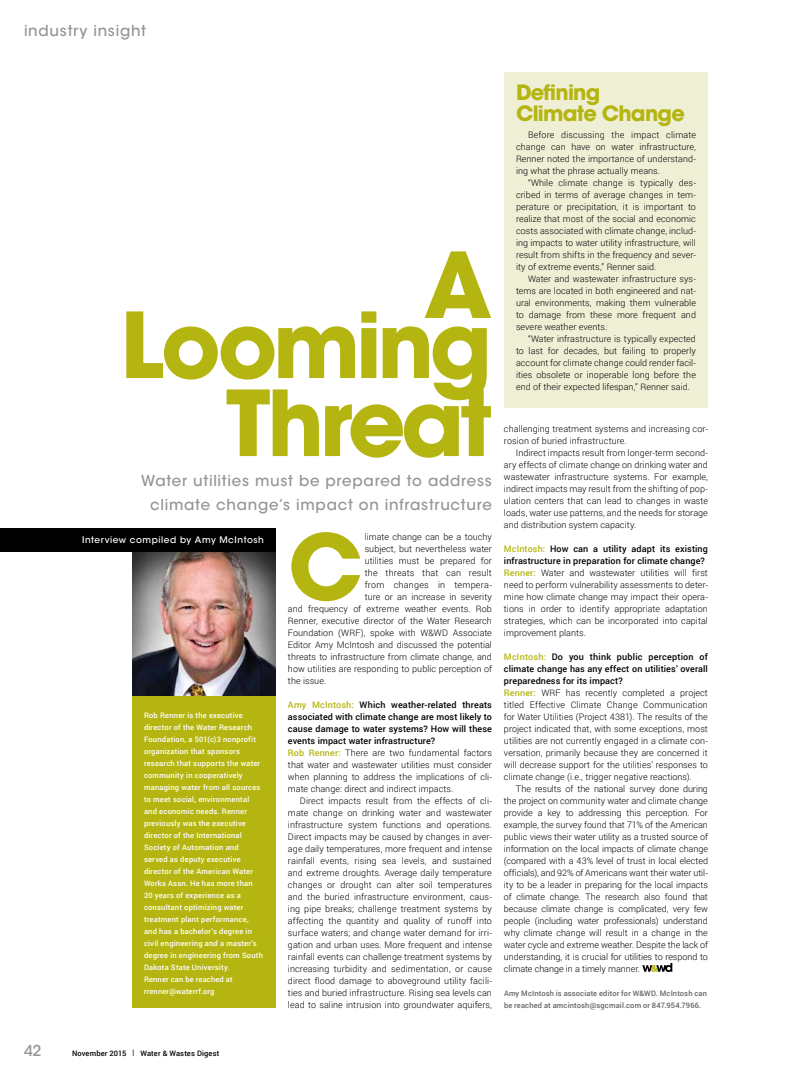
<style>
.page{position:relative;width:792px;height:1080px;background:#fff}
.page>*{position:absolute;margin:0;border:0;box-sizing:border-box;transform-origin:0 0}
.t1{font:700 90.1px "ITC Avant Garde Std";color:#b5b512}
.t2{font:700 90px/78px "ITC Avant Garde Std";letter-spacing:-.05em;color:#b5b512;text-align:right}
.t3{font:700 21px/21px "ITC Avant Garde Std";letter-spacing:-.035em;color:#b5b512}
.t4{font:500 15px/24px "ITC Avant Garde Std";letter-spacing:.05em;color:#939598;text-align:center}
.t5{font:300 9px/12px "Roboto";letter-spacing:.005em;color:#000;text-align:justify}
.t6{font:500 9px "ITC Avant Garde Std";letter-spacing:.06em;color:#fff}
.t7{font:300 9px "Roboto";letter-spacing:.025em;color:#000}
.t8{font:500 7.5px/12px "Roboto";letter-spacing:.03em;color:#fff}
.t9{font:500 7.5px/12px "Roboto";letter-spacing:.02em;color:#636466}
.t10{font:500 7.5px "Roboto";letter-spacing:.02em;color:#000}
.s1{font-weight:500;color:#b5b512}
.s2{font-weight:500}
</style>
<div class="page">
<div style="left:0;top:528px;width:276px;height:24px;background:#000"></div>
<div style="left:132px;top:696px;width:144px;height:312px;background:#b5b512"></div>
<svg style="left:642px;top:963px;width:30px;height:9px"></svg>
<div style="left:504px;top:72px;width:204px;height:336px;background:#efefd6"></div>
<img style="left:132px;top:552px;width:144px;height:144px">
<h3 class="t4" style="left:24px;top:19px;width:124px">industry insight</h3>
<h2 class="t2" style="left:424px;top:245px;width:70px">A</h2>
<h2 class="t2" style="left:120px;top:305px;width:374px">Looming<br>Threat</h2>
<h3 class="t4" style="left:141px;top:468px;width:352px">Water utilities must be prepared to address climate change’s impact on infrastructure</h3>
<p class="t6" style="left:82px;top:534px;width:183px">Interview compiled by Amy McIntosh</p>
<p class="t8" style="left:144px;top:709px;width:120px">Rob Renner is the executive director of the Water Research<br>Foundation, a 501(c)3 nonprofit organization that sponsors research that supports the water community in cooperatively managing water from all sources to meet social, environmental and economic needs. Renner previously was the executive director of the International<br>Society of Automation and served as deputy executive director of the American Water<br>Works Assn. He has more than<br>20 years of experience as a consultant optimizing water treatment plant performance, and has a bachelor’s degree in civil engineering and a master’s degree in engineering from South<br>Dakota State University.<br>Renner can be reached at rrenner@waterrf.org</p>
<h1 class="t1" style="left:288px;top:508px;width:76px">C</h1>
<p class="t5" style="left:365px;top:531px;width:129px">limate change can be a touchy</p>
<p class="t5" style="left:365px;top:543px;width:129px">subject, but nevertheless water</p>
<p class="t5" style="left:365px;top:554px;width:129px">utilities must be prepared for</p>
<p class="t5" style="left:365px;top:566px;width:129px">the threats that can result</p>
<p class="t7" style="left:365px;top:579px;width:129px">from changes in tempera-</p>
<p class="t5" style="left:365px;top:590px;width:129px">ture or an increase in severity</p>
<p class="t5" style="left:288px;top:602px;width:205px">and frequency of extreme weather events. Rob</p>
<p class="t5" style="left:288px;top:614px;width:205px">Renner, executive director of the Water Research</p>
<p class="t5" style="left:288px;top:626px;width:205px">Foundation (WRF), spoke with W&amp;WD Associate</p>
<p class="t5" style="left:288px;top:638px;width:205px">Editor Amy McIntosh and discussed the potential</p>
<p class="t5" style="left:288px;top:650px;width:205px">threats to infrastructure from climate change, and</p>
<p class="t5" style="left:288px;top:662px;width:205px">how utilities are responding to public perception of</p>
<p class="t5" style="left:288px;top:674px;width:40px">the issue.</p>
<p class="t5" style="left:288px;top:698px;width:206px;text-align:left"><span class="s1">Amy McIntosh:</span> <span class="s2">Which weather-related threats associated with climate change are most likely to cause damage to water systems? How will these events impact water infrastructure?<br></span><span class="s1">Rob Renner:</span> There are two fundamental factors that water and wastewater utilities must consider when planning to address the implications of cli&shy;mate change: direct and indirect impacts.</p>
<p class="t5" style="left:288px;top:794px;width:206px;text-indent:12px">Direct impacts result from the effects of cli&shy;mate change on drinking water and wastewater infrastructure system functions and operations.<br>Direct impacts may be caused by changes in aver&shy;age daily temperatures, more frequent and intense rainfall events, rising sea levels, and sustained and extreme droughts. Average daily temperature changes or drought can alter soil temperatures and the buried infrastructure environment, caus&shy;ing pipe breaks; challenge treatment systems by affecting the quantity and quality of runoff into surface waters; and change water demand for irri&shy;gation and urban uses. More frequent and intense rainfall events can challenge treatment systems by increasing turbidity and sedimentation, or cause direct flood damage to aboveground utility facili&shy;ties and buried infrastructure. Rising sea levels can lead to saline intrusion into groundwater aquifers,</p>
<h3 class="t3" style="left:516px;top:81px;width:170px">Defining<br>Climate Change</h3>
<p class="t5" style="left:516px;top:129px;width:181px;text-indent:12px">Before discussing the impact climate change can have on water infrastructure, Renner noted the importance of understand&shy;ing what the phrase actually means.</p>
<p class="t5" style="left:516px;top:177px;width:181px;text-indent:12px">“While climate change is typically des&shy;cribed in terms of average changes in tem&shy;perature or precipitation, it is important to realize that most of the social and economic costs associated with climate change, includ&shy;ing impacts to water utility infrastructure, will result from shifts in the frequency and sever&shy;ity of extreme events,” Renner said.</p>
<p class="t5" style="left:516px;top:273px;width:182px;text-indent:12px">Water and wastewater infrastructure sys&shy;tems are located in both engineered and nat&shy;ural environments, making them vulnerable to damage from these more frequent and severe weather events.</p>
<p class="t5" style="left:516px;top:333px;width:181px;text-indent:12px">“Water infrastructure is typically expected to last for decades, but failing to properly account for climate change could render facil&shy;ities obsolete or inoperable long before the end of their expected lifespan,” Renner said.</p>
<p class="t5" style="left:504px;top:422px;width:206px">challenging treatment systems and increasing cor&shy;rosion of buried infrastructure.</p>
<p class="t5" style="left:504px;top:446px;width:206px;text-indent:12px">Indirect impacts result from longer-term second&shy;ary effects of climate change on drinking water and wastewater infrastructure systems. For example, indirect impacts may result from the shifting of pop&shy;ulation centers that can lead to changes in waste loads, water use patterns, and the needs for storage and distribution system capacity.</p>
<p class="t5" style="left:504px;top:542px;width:206px;text-align:left"><span class="s1">McIntosh:</span> <span class="s2">How can a utility adapt its existing infrastructure in preparation for climate change?<br></span><span class="s1">Renner:</span> Water and wastewater utilities will first need to perform vulnerability assessments to deter&shy;mine how climate change may impact their opera&shy;tions in order to identify appropriate adaptation strategies, which can be incorporated into capital improvement plants.</p>
<p class="t5" style="left:504px;top:650px;width:206px;text-align:left"><span class="s1">McIntosh:</span> <span class="s2">Do you think public perception of climate change has any effect on utilities’ overall preparedness for its impact?<br></span><span class="s1">Renner:</span> WRF has recently completed a project titled Effective Climate Change Communication for Water Utilities (Project 4381). The results of the project indicated that, with some exceptions, most utilities are not currently engaged in a climate con&shy;versation, primarily because they are concerned it will decrease support for the utilities’ responses to climate change (i.e., trigger negative reactions).</p>
<p class="t5" style="left:504px;top:782px;width:206px;text-indent:12px">The results of the national survey done during the project on community water and climate change provide a key to addressing this perception. For example, the survey found that 71% of the American public views their water utility as a trusted source of information on the local impacts of climate change (compared with a 43% level of trust in local elected officials), and 92% of Americans want their water util&shy;ity to be a leader in preparing for the local impacts of climate change. The research also found that because climate change is complicated, very few people (including water professionals) understand why climate change will result in a change in the water cycle and extreme weather. Despite the lack of understanding, it is crucial for utilities to respond to climate change in a timely manner.</p>
<p class="t9" style="left:504px;top:987px;width:205px">Amy McIntosh is associate editor for W&amp;WD. McIntosh can be reached at amcintosh@sgcmail.com or 847.954.7966.</p>
<h3 class="t4" style="left:24px;top:1039px;width:19px">42</h3>
<p class="t10" style="left:72px;top:1048px;width:149px">November 2015 | Water &amp; Wastes Digest</p>
</div>
